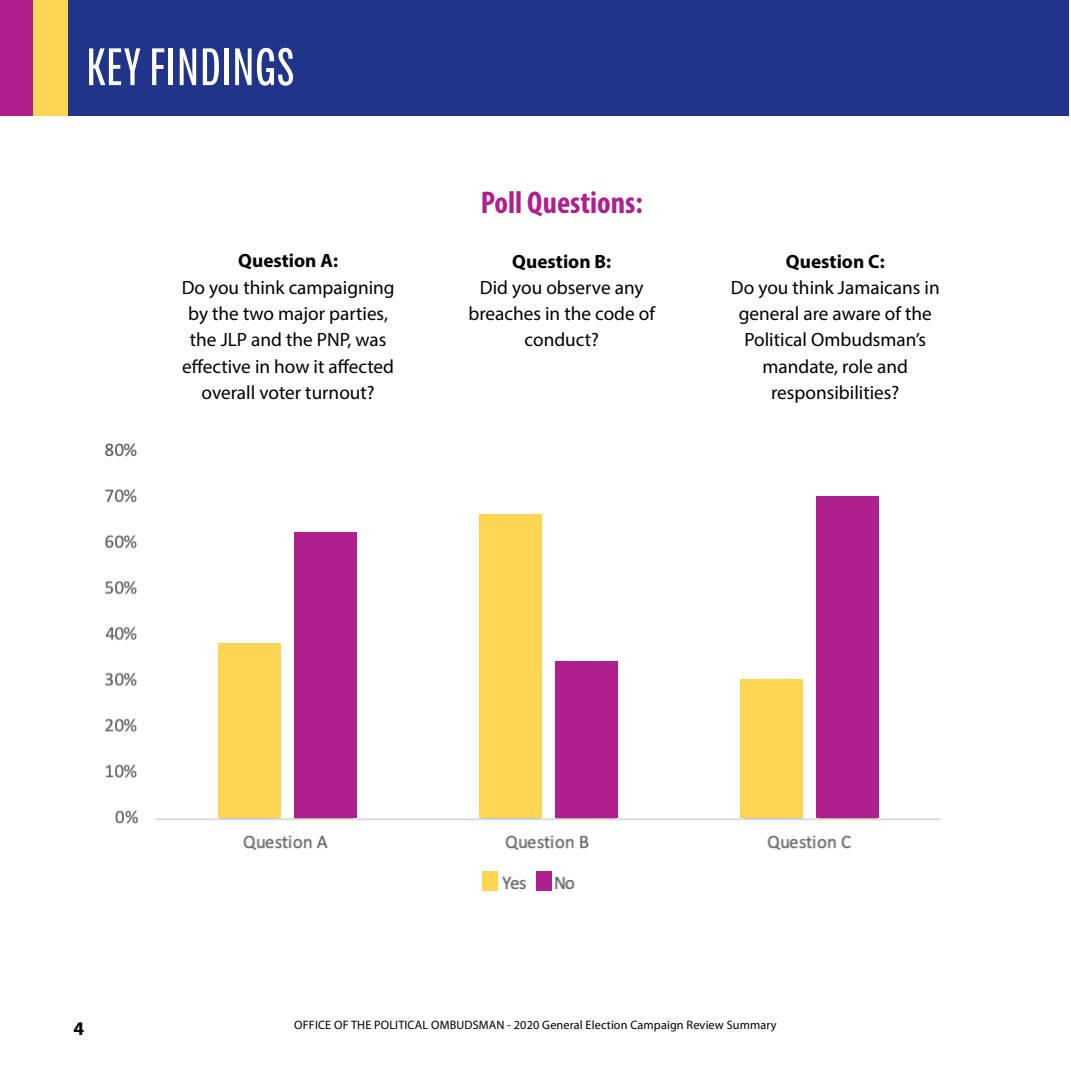
<style>
.page{position:relative;width:1071px;height:1071px;background:#fff}
.page>*{position:absolute;margin:0;border:0;box-sizing:border-box;transform-origin:0 0}
.t1{font:52.5px "Chartwell Pies";color:#fff}
.t2{font:700 condensed 31.5px "Myriad Pro";color:#b01f8e}
.t3{font:19.25px/26.2px "Myriad Pro";color:#000;text-align:center}
.t4{font:700 19.25px "Myriad Pro";color:#000}
.t5{font:12.25px "Myriad Pro";letter-spacing:.01em;color:#000}
</style>
<div class="page">
<div style="left:68px;top:0;width:1001px;height:116px;background:#203589"></div>
<div style="left:33px;top:0;width:35px;height:116px;background:#ffd654"></div>
<div style="left:0;top:0;width:33px;height:116px;background:#b01f8e"></div>
<img style="left:105px;top:443px;width:836px;height:448px">
<div style="left:164px;top:430px;width:760px;height:387px;background:#fff"></div>
<div style="left:219px;top:643px;width:62px;height:175px;background:#ffd654"></div>
<div style="left:480px;top:514px;width:62px;height:304px;background:#ffd654"></div>
<div style="left:740px;top:679px;width:62px;height:139px;background:#ffd654"></div>
<div style="left:294px;top:533px;width:62px;height:285px;background:#b01f8e"></div>
<div style="left:556px;top:662px;width:62px;height:156px;background:#b01f8e"></div>
<div style="left:817px;top:496px;width:62px;height:322px;background:#b01f8e"></div>
<div style="left:482px;top:871px;width:16px;height:19px;background:#ffd654"></div>
<div style="left:536px;top:871px;width:16px;height:19px;background:#b01f8e"></div>
<h1 class="t1" style="left:86px;top:35px;width:210px">KEY FINDINGS</h1>
<p class="t4" style="left:238px;top:248px;width:101px">Question A:</p>
<p class="t3" style="left:182px;top:274px;width:214px">Do you think campaigning by the two major parties, the JLP and the PNP, was effective in how it affected overall voter turnout?</p>
<h2 class="t2" style="left:481px;top:182px;width:164px">Poll Questions:</h2>
<p class="t4" style="left:512px;top:248px;width:100px">Question B:</p>
<p class="t3" style="left:468px;top:274px;width:188px">Did you observe any breaches in the code of conduct?</p>
<p class="t4" style="left:786px;top:249px;width:100px">Question C:</p>
<p class="t3" style="left:731px;top:274px;width:210px">Do you think Jamaicans in general are aware of the<br>Political Ombudsman’s mandate, role and responsibilities?</p>
<p class="t4" style="left:74px;top:1016px;width:12px">4</p>
<p class="t5" style="left:294px;top:1018px;width:484px">OFFICE OF THE POLITICAL OMBUDSMAN - 2020 General Election Campaign Review Summary</p>
</div>
